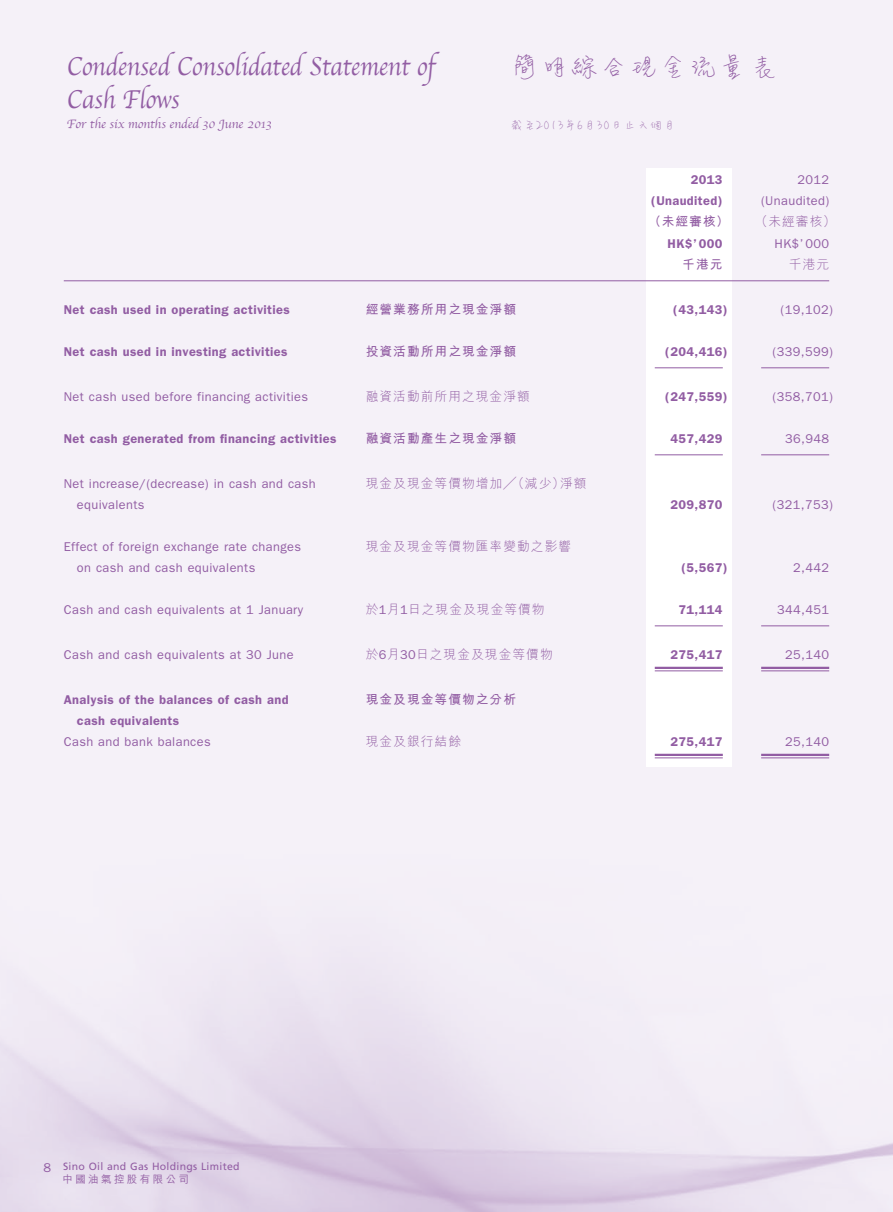
<style>
.page{position:relative;width:893px;height:1212px;background:#f5f1f8}
.page>*{position:absolute;margin:0;border:0;box-sizing:border-box;transform-origin:0 0}
.t1{font:300 28.5px "M Ling Wai FHK";letter-spacing:.045em;color:#925da3}
.t2{font:27px/33px "Apple Chancery";letter-spacing:-.005em;color:#925da3;scale:.9 1}
.t3{font:12.75px "ITC Franklin Gothic Std";letter-spacing:.03em;color:#925da3}
.t4{font:600 12.75px "ITC Franklin Gothic Std";letter-spacing:.03em;color:#925da3}
.t5{font:300 12.75px "M Hei HK";letter-spacing:.08em;color:#925da3}
.t6{font:700 12.75px "M Hei HK";letter-spacing:.08em;color:#925da3}
.t7{font:12.75px "Apple Chancery";letter-spacing:-.005em;color:#925da3}
.t8{font:300 12.75px "M Ling Wai FHK";letter-spacing:-.005em;color:#925da3}
.t9{font:10.5px "Frutiger LT Std";letter-spacing:.03em;color:#925da3}
.t10{font:500 10.5px "M Hei HK";letter-spacing:.23em;color:#925da3}
.s1{font-family:"ITC Franklin Gothic Std";font-weight:400}
.s2{font-family:"ITC Franklin Gothic Std";font-size:12.75px}
</style>
<div class="page">
<img style="left:0;top:168px;width:893px;height:1044px">
<div style="left:646px;top:169px;width:85px;height:598px;background:#fff"></div>
<hr style="left:64px;top:280px;width:765px;height:1px;background:#925da3">
<hr style="left:655px;top:367px;width:68px;height:1px;background:#925da3">
<hr style="left:761px;top:367px;width:68px;height:1px;background:#925da3">
<hr style="left:655px;top:454px;width:68px;height:1px;background:#925da3">
<hr style="left:761px;top:454px;width:68px;height:1px;background:#925da3">
<hr style="left:655px;top:625px;width:68px;height:1px;background:#925da3">
<hr style="left:761px;top:625px;width:68px;height:1px;background:#925da3">
<hr style="left:655px;top:667px;width:68px;height:2px;background:#925da3">
<hr style="left:655px;top:670px;width:68px;height:1px;background:#925da3">
<hr style="left:761px;top:667px;width:68px;height:2px;background:#925da3">
<hr style="left:761px;top:670px;width:68px;height:1px;background:#925da3">
<hr style="left:655px;top:754px;width:68px;height:2px;background:#925da3">
<hr style="left:655px;top:757px;width:68px;height:1px;background:#925da3">
<hr style="left:761px;top:754px;width:68px;height:2px;background:#925da3">
<hr style="left:761px;top:757px;width:68px;height:1px;background:#925da3">
<h2 class="t2" style="left:67px;top:49px;width:410px">Condensed Consolidated Statement of<br>Cash Flows</h2>
<p class="t7" style="left:67px;top:114px;width:207px">For the six months ended 30 June 2013</p>
<h1 class="t1" style="left:510px;top:48px;width:268px">簡明綜合現金流量表</h1>
<p class="t8" style="left:510px;top:116px;width:167px">截至2013年6月30日止六個月</p>
<p class="t4" style="left:691px;top:173px;width:33px">2013</p>
<p class="t3" style="left:797px;top:173px;width:33px">2012</p>
<p class="t4" style="left:651px;top:194px;width:73px">(Unaudited)</p>
<p class="t3" style="left:761px;top:194px;width:70px">(Unaudited)</p>
<p class="t6" style="left:649px;top:213px;width:82px">（未經審核）</p>
<p class="t5" style="left:755px;top:213px;width:82px">（未經審核）</p>
<p class="t4" style="left:668px;top:236px;width:56px">HK$’ 000</p>
<p class="t3" style="left:775px;top:236px;width:56px">HK$’ 000</p>
<p class="t6" style="left:682px;top:255px;width:42px">千港元</p>
<p class="t5" style="left:789px;top:255px;width:42px">千港元</p>
<p class="t4" style="left:64px;top:302px;width:228px">Net cash used in operating activities</p>
<p class="t6" style="left:366px;top:300px;width:152px">經營業務所用之現金淨額</p>
<p class="t4" style="left:673px;top:302px;width:56px">(43,143)</p>
<p class="t3" style="left:781px;top:302px;width:54px">(19,102)</p>
<p class="t4" style="left:64px;top:344px;width:225px">Net cash used in investing activities</p>
<p class="t6" style="left:366px;top:342px;width:152px">投資活動所用之現金淨額</p>
<p class="t4" style="left:665px;top:344px;width:64px">(204,416)</p>
<p class="t3" style="left:773px;top:344px;width:62px">(339,599)</p>
<p class="t3" style="left:64px;top:389px;width:246px">Net cash used before financing activities</p>
<p class="t5" style="left:366px;top:387px;width:166px">融資活動前所用之現金淨額</p>
<p class="t4" style="left:665px;top:389px;width:64px">(247,559)</p>
<p class="t3" style="left:773px;top:389px;width:62px">(358,701)</p>
<p class="t4" style="left:64px;top:431px;width:274px">Net cash generated from financing activities</p>
<p class="t6" style="left:366px;top:429px;width:152px">融資活動產生之現金淨額</p>
<p class="t4" style="left:670px;top:431px;width:54px">457,429</p>
<p class="t3" style="left:785px;top:431px;width:45px">36,948</p>
<p class="t3" style="left:64px;top:476px;width:253px">Net increase/(decrease) in cash and cash</p>
<p class="t5" style="left:366px;top:474px;width:222px">現金及現金等價物增加╱（減少）淨額</p>
<p class="t3" style="left:77px;top:497px;width:69px">equivalents</p>
<p class="t4" style="left:670px;top:497px;width:54px">209,870</p>
<p class="t3" style="left:773px;top:497px;width:62px">(321,753)</p>
<p class="t3" style="left:64px;top:539px;width:239px">Effect of foreign exchange rate changes</p>
<p class="t5" style="left:366px;top:537px;width:207px">現金及現金等價物匯率變動之影響</p>
<p class="t3" style="left:77px;top:560px;width:180px">on cash and cash equivalents</p>
<p class="t4" style="left:681px;top:560px;width:48px">(5,567)</p>
<p class="t3" style="left:793px;top:560px;width:37px">2,442</p>
<p class="t3" style="left:64px;top:602px;width:241px">Cash and cash equivalents at 1 January</p>
<p class="t5" style="left:366px;top:600px;width:181px">於<span class="s1">1</span>月<span class="s1">1</span>日之現金及現金等價物</p>
<p class="t4" style="left:678px;top:602px;width:45px">71,114</p>
<p class="t3" style="left:777px;top:602px;width:54px">344,451</p>
<p class="t3" style="left:64px;top:647px;width:231px">Cash and cash equivalents at 30 June</p>
<p class="t5" style="left:366px;top:645px;width:189px">於<span class="s1">6</span>月<span class="s1">30</span>日之現金及現金等價物</p>
<p class="t4" style="left:670px;top:647px;width:54px">275,417</p>
<p class="t3" style="left:785px;top:647px;width:45px">25,140</p>
<p class="t4" style="left:64px;top:692px;width:226px">Analysis of the balances of cash and</p>
<p class="t6" style="left:366px;top:690px;width:152px">現金及現金等價物之分析</p>
<p class="t4" style="left:77px;top:713px;width:104px">cash equivalents</p>
<p class="t3" style="left:64px;top:734px;width:148px">Cash and bank balances</p>
<p class="t5" style="left:366px;top:732px;width:97px">現金及銀行結餘</p>
<p class="t4" style="left:670px;top:734px;width:54px">275,417</p>
<p class="t3" style="left:785px;top:734px;width:45px">25,140</p>
<p class="t9" style="left:43px;top:1160px;width:198px"><span class="s2">8</span> Sino Oil and Gas Holdings Limited</p>
<p class="t10" style="left:62px;top:1172px;width:128px">中國油氣控股有限公司</p>
</div>
